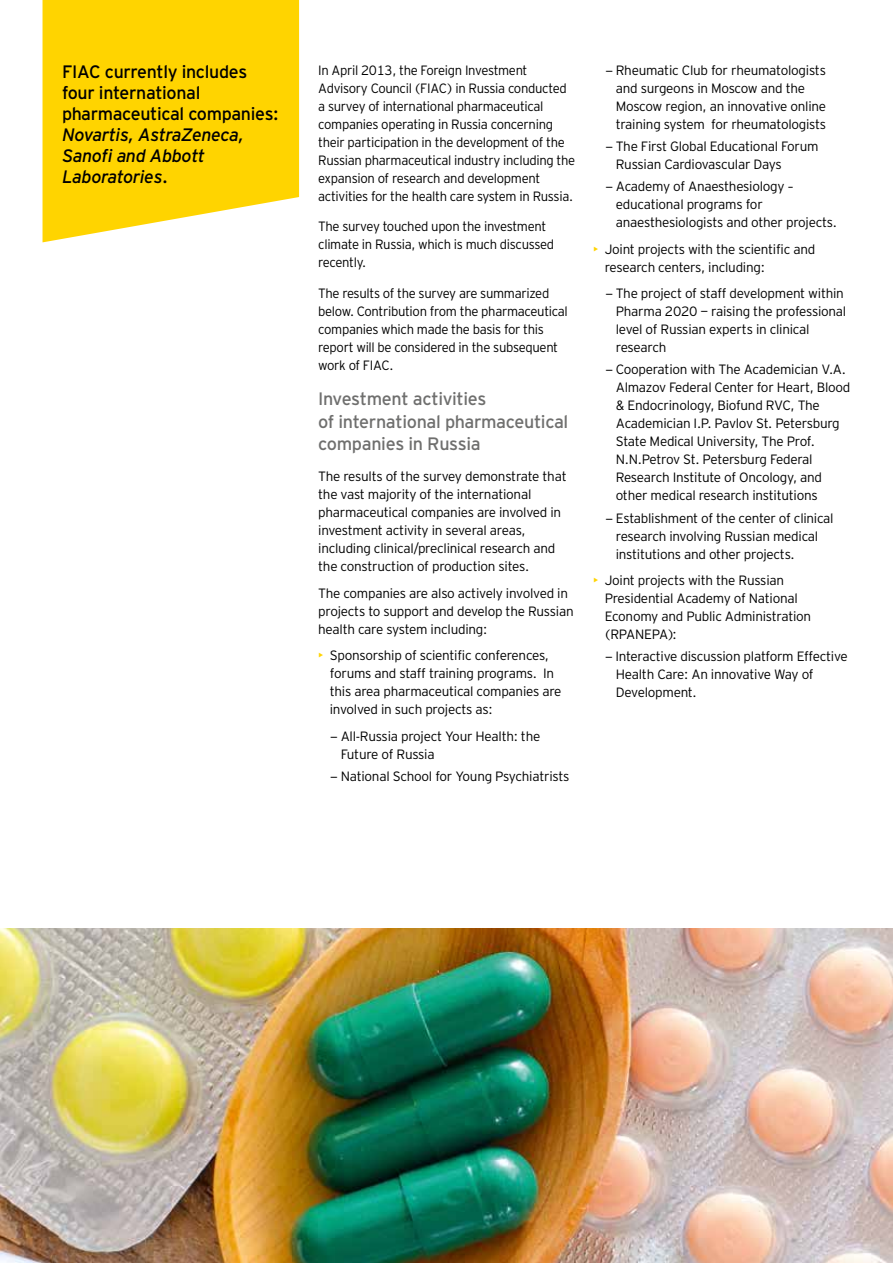
<style>
.page{position:relative;width:893px;height:1263px;background:#fff}
.page>*{position:absolute;margin:0;border:0;box-sizing:border-box;transform-origin:0 0}
.t1{font:18px/22.5px "EY Interstate";letter-spacing:-.02em;color:#6f6f6e}
.t2{font:18px/21px "EY Interstate";letter-spacing:-.02em;color:#000}
.t3{font:italic 18px/21px "EY Interstate";letter-spacing:-.02em;color:#000}
.t4{font:300 13.5px/18px "EY Interstate";letter-spacing:-.02em;color:#000}
.s1{color:#ffd400}
</style>
<div class="page">
<svg style="left:43px;top:0;width:256px;height:242px;background:#ffd717"></svg>
<img style="left:0;top:928px;width:893px;height:335px">
<h1 class="t2" style="left:62px;top:60px;width:218px">FIAC currently includes four international pharmaceutical companies:</h1>
<h1 class="t3" style="left:62px;top:123px;width:183px">Novartis, AstraZeneca,<br>Sanofi and Abbott<br>Laboratories.</h1>
<p class="t4" style="left:318px;top:60px;width:259px">In April 2013, the Foreign Investment Advisory Council (FIAC) in Russia conducted a survey of international pharmaceutical companies operating in Russia concerning their participation in the development of the Russian pharmaceutical industry including the expansion of research and development activities for the health care system in Russia.</p>
<p class="t4" style="left:318px;top:217px;width:237px">The survey touched upon the investment climate in Russia, which is much discussed recently.</p>
<p class="t4" style="left:318px;top:283px;width:251px">The results of the survey are summarized below. Contribution from the pharmaceutical companies which made the basis for this report will be considered in the subsequent work of FIAC.</p>
<h1 class="t1" style="left:318px;top:387px;width:252px">Investment activities<br>of international pharmaceutical companies in Russia</h1>
<p class="t4" style="left:318px;top:467px;width:250px">The results of the survey demonstrate that the vast majority of the international pharmaceutical companies are involved in investment activity in several areas, including clinical/preclinical research and the construction of production sites.</p>
<p class="t4" style="left:318px;top:583px;width:257px">The companies are also actively involved in projects to support and develop the Russian health care system including:</p>
<p class="t4" style="left:330px;top:646px;width:233px;text-indent:-12px"><span class="s1">•</span> Sponsorship of scientific conferences, forums and staff training programs. In this area pharmaceutical companies are involved in such projects as:</p>
<p class="t4" style="left:341px;top:726px;width:201px;text-indent:-10px">— All-Russia project Your Health: the<br>Future of Russia</p>
<p class="t4" style="left:330px;top:766px;width:241px">— National School for Young Psychiatrists</p>
<p class="t4" style="left:616px;top:60px;width:212px;text-indent:-10px">— Rheumatic Club for rheumatologists and surgeons in Moscow and the Moscow region, an innovative online training system for rheumatologists</p>
<p class="t4" style="left:616px;top:136px;width:204px;text-indent:-10px">— The First Global Educational Forum<br>Russian Cardiovascular Days</p>
<p class="t4" style="left:616px;top:177px;width:223px;text-indent:-10px">— Academy of Anaesthesiology – educational programs for anaesthesiologists and other projects.</p>
<p class="t4" style="left:605px;top:239px;width:212px;text-indent:-12px"><span class="s1">•</span> Joint projects with the scientific and research centers, including:</p>
<p class="t4" style="left:616px;top:284px;width:232px;text-indent:-10px">— The project of staff development within<br>Pharma 2020 − raising the professional level of Russian experts in clinical research</p>
<p class="t4" style="left:616px;top:360px;width:236px;text-indent:-10px">— Cooperation with The Academician V.A.<br>Almazov Federal Center for Heart, Blood &amp; Endocrinology, Biofund RVC, The Academician I.P. Pavlov St. Petersburg State Medical University, The Prof.<br>N.N.Petrov St. Petersburg Federal Research Institute of Oncology, and other medical research institutions</p>
<p class="t4" style="left:616px;top:508px;width:219px;text-indent:-10px">— Establishment of the center of clinical research involving Russian medical institutions and other projects.</p>
<p class="t4" style="left:605px;top:571px;width:208px;text-indent:-12px"><span class="s1">•</span> Joint projects with the Russian<br>Presidential Academy of National<br>Economy and Public Administration (RPANEPA):</p>
<p class="t4" style="left:616px;top:647px;width:234px;text-indent:-11px">— Interactive discussion platform Effective<br>Health Care: An innovative Way of<br>Development.</p>
</div>
